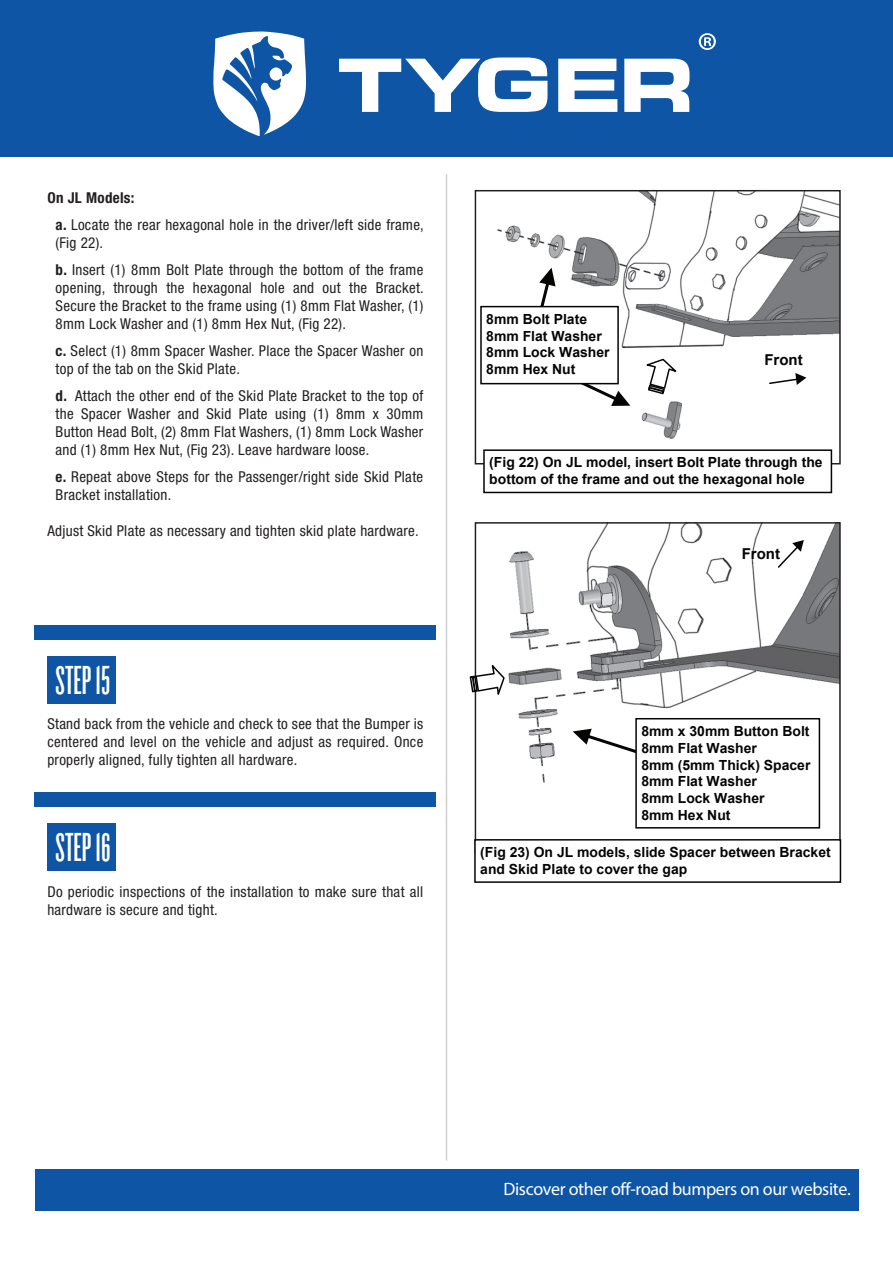
<style>
.page{position:relative;width:893px;height:1263px;background:#fff}
.page>*{position:absolute;margin:0;border:0;box-sizing:border-box;transform-origin:0 0}
.t1{font:41.85px "Knockout HTF46 Flyweight";color:#fff}
.t2{font:18px "Myriad Pro";letter-spacing:-.02em;color:#fff}
.t3{font:condensed 15px/18px "Helvetica Neue LT Std";letter-spacing:.02em;color:#231f20}
.t4{font:700 15px "Arial";color:#050504}
.t5{font:700 13.95px/16.8px "Arial";color:#050504}
.s1{font-weight:700}
</style>
<div class="page">
<img style="left:481px;top:193px;width:357px;height:265px">
<div style="left:475px;top:190px;width:366px;height:274px;border:2px solid #231f20"></div>
<div style="left:484px;top:450px;width:347px;height:42px;background:#fff"></div>
<div style="left:483px;top:449px;width:349px;height:44px;border:2px solid #050504"></div>
<svg style="left:768px;top:373px;width:38px;height:12px"></svg>
<svg style="left:526px;top:268px;width:104px;height:138px"></svg>
<div style="left:481px;top:307px;width:137px;height:77px;background:#fff"></div>
<div style="left:480px;top:306px;width:139px;height:78px;border:2px solid #050504"></div>
<svg style="left:642px;top:358px;width:36px;height:37px"></svg>
<img style="left:508px;top:525px;width:330px;height:272px">
<div style="left:475px;top:522px;width:366px;height:332px;border:2px solid #231f20"></div>
<div style="left:475px;top:840px;width:365px;height:42px;background:#fff"></div>
<div style="left:474px;top:839px;width:367px;height:44px;border:2px solid #050504"></div>
<svg style="left:776px;top:540px;width:28px;height:29px"></svg>
<svg style="left:573px;top:729px;width:62px;height:34px"></svg>
<div style="left:636px;top:719px;width:183px;height:109px;background:#fff"></div>
<div style="left:635px;top:718px;width:185px;height:110px;border:2px solid #050504"></div>
<div style="left:35px;top:1169px;width:823px;height:41px;background:#0e55a5"></div>
<div style="left:0;top:0;width:893px;height:157px;background:#0e55a5"></div>
<svg style="left:339px;top:58px;width:208px;height:54px"></svg>
<svg style="left:558px;top:59px;width:59px;height:53px"></svg>
<svg style="left:624px;top:59px;width:65px;height:53px"></svg>
<svg style="left:213px;top:31px;width:93px;height:105px"></svg>
<svg style="left:699px;top:33px;width:17px;height:17px"></svg>
<div style="left:47px;top:656px;width:69px;height:47px;background:#0e55a5"></div>
<div style="left:35px;top:625px;width:401px;height:15px;background:#0e55a5"></div>
<div style="left:47px;top:824px;width:69px;height:47px;background:#0e55a5"></div>
<div style="left:35px;top:792px;width:401px;height:15px;background:#0e55a5"></div>
<hr style="left:446px;top:174px;width:1px;height:986px;background:#d1d2d4">
<svg style="left:469px;top:661px;width:36px;height:35px"></svg>
<p class="t3" style="left:56px;top:184px;width:370px;line-height:27px;text-indent:-8px"><span class="s1">On JL Models:<br>a.</span> Locate the rear hexagonal hole in the driver/left side frame,</p>
<p class="t3" style="left:56px;top:229px;width:369px;line-height:27px">(Fig 22).<br><span class="s1">b.</span> Insert (1) 8mm Bolt Plate through the bottom of the frame</p>
<p class="t3" style="left:56px;top:279px;width:370px;text-align:justify">opening, through the hexagonal hole and out the Bracket.<br>Secure the Bracket to the frame using (1) 8mm Flat Washer, (1)<br>8mm Lock Washer and (1) 8mm Hex Nut, (Fig 22).</p>
<p class="t3" style="left:56px;top:342px;width:369px"><span class="s1">c.</span> Select (1) 8mm Spacer Washer. Place the Spacer Washer on top of the tab on the Skid Plate.</p>
<p class="t3" style="left:56px;top:387px;width:369px;text-align:justify"><span class="s1">d.</span> Attach the other end of the Skid Plate Bracket to the top of the Spacer Washer and Skid Plate using (1) 8mm x 30mm Button Head Bolt, (2) 8mm Flat Washers, (1) 8mm Lock Washer and (1) 8mm Hex Nut, (Fig 23). Leave hardware loose.</p>
<p class="t3" style="left:56px;top:468px;width:369px"><span class="s1">e.</span> Repeat above Steps for the Passenger/right side Skid Plate<br>Bracket installation.</p>
<p class="t3" style="left:47px;top:522px;width:373px">Adjust Skid Plate as necessary and tighten skid plate hardware.</p>
<h1 class="t1" style="left:56px;top:659px;width:56px">STEP 15</h1>
<p class="t3" style="left:47px;top:715px;width:377px;text-align:justify">Stand back from the vehicle and check to see that the Bumper is centered and level on the vehicle and adjust as required. Once properly aligned, fully tighten all hardware.</p>
<h1 class="t1" style="left:56px;top:827px;width:57px">STEP 16</h1>
<p class="t3" style="left:47px;top:882px;width:377px">Do periodic inspections of the installation to make sure that all hardware is secure and tight.</p>
<p class="t5" style="left:486px;top:311px;width:125px">8mm Bolt Plate<br>8mm Flat Washer<br>8mm Lock Washer<br>8mm Hex Nut</p>
<p class="t4" style="left:764px;top:350px;width:40px">Front</p>
<p class="t5" style="left:489px;top:455px;width:335px">(Fig 22) On JL model, insert Bolt Plate through the bottom of the frame and out the hexagonal hole</p>
<p class="t4" style="left:742px;top:543px;width:40px">Front</p>
<p class="t5" style="left:641px;top:723px;width:171px">8mm x 30mm Button Bolt<br>8mm Flat Washer<br>8mm (5mm Thick) Spacer<br>8mm Flat Washer<br>8mm Lock Washer<br>8mm Hex Nut</p>
<p class="t5" style="left:480px;top:844px;width:352px">(Fig 23) On JL models, slide Spacer between Bracket and Skid Plate to cover the gap</p>
<p class="t2" style="left:503px;top:1177px;width:349px">Discover other off-road bumpers on our website.</p>
</div>
